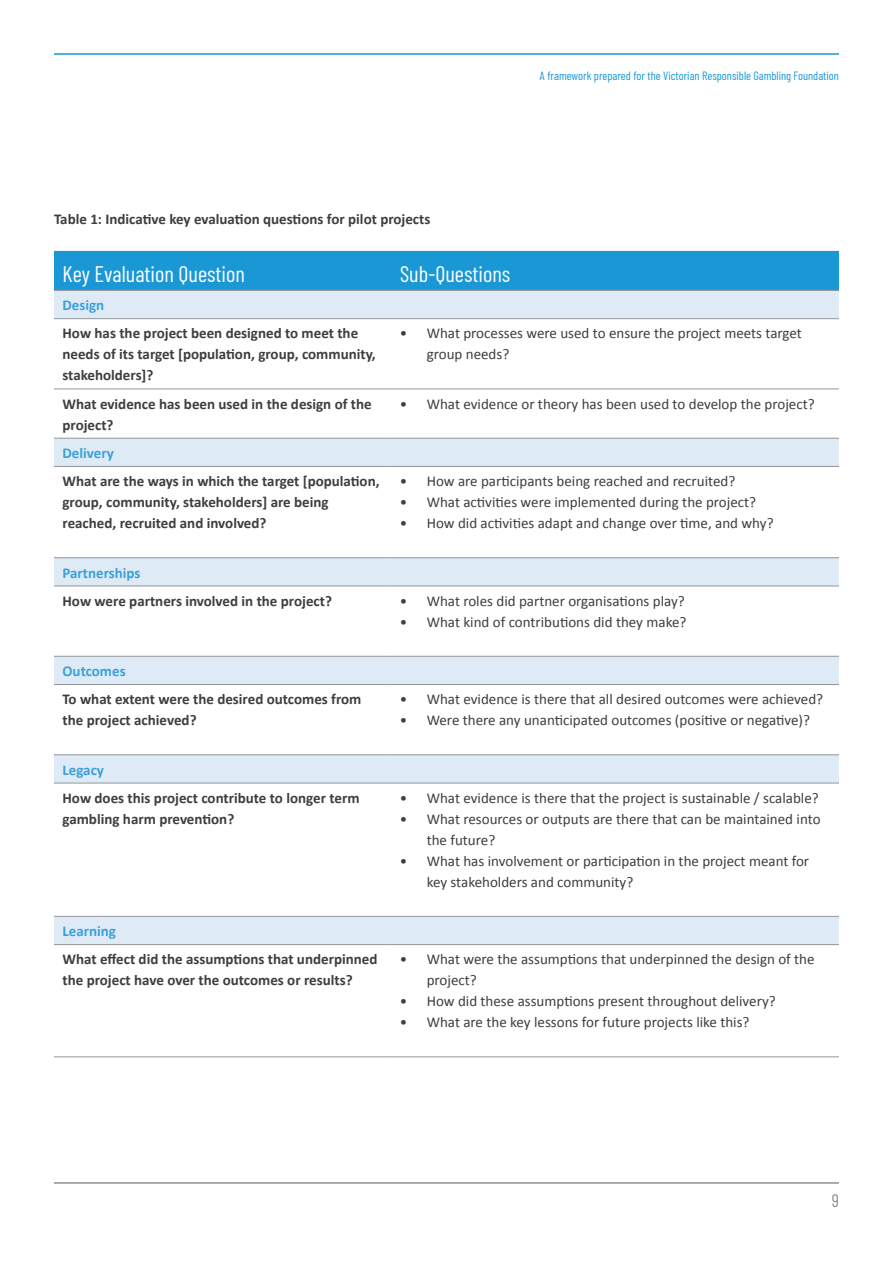
<style>
.page{position:relative;width:893px;height:1263px;background:#fff}
.page>*{position:absolute;margin:0;border:0;box-sizing:border-box;transform-origin:0 0}
.t1{font:22.5px "Barlow Condensed";color:#fff}
.t2{font:18px "Barlow Condensed";color:#8e918e}
.t3{font:15px/21px "Calibri";color:#3e3e3f}
.t4{font:700 15px/21px "Calibri";color:#3e3e3f}
.t5{font:700 15px "Calibri";color:#3ba0d9}
.t6{font:12px "Barlow Condensed";color:#1a98d6}
</style>
<div class="page">
<hr style="left:54px;top:53px;width:785px;height:2px;background:#1a98d6">
<hr style="left:54px;top:1182px;width:785px;height:2px;background:#8e918e">
<div style="left:54px;top:251px;width:785px;height:39px;background:#1a98d6"></div>
<svg style="left:54px;top:291px;width:785px;height:653px"></svg>
<hr style="left:54px;top:290px;width:337px;height:1px;background:#939598">
<hr style="left:391px;top:290px;width:448px;height:1px;background:#939598">
<hr style="left:54px;top:318px;width:337px;height:1px;background:#939598">
<hr style="left:391px;top:318px;width:448px;height:1px;background:#939598">
<hr style="left:54px;top:389px;width:337px;height:1px;background:#939598">
<hr style="left:391px;top:389px;width:448px;height:1px;background:#939598">
<hr style="left:54px;top:438px;width:337px;height:1px;background:#939598">
<hr style="left:391px;top:438px;width:448px;height:1px;background:#939598">
<hr style="left:54px;top:466px;width:337px;height:1px;background:#939598">
<hr style="left:391px;top:466px;width:448px;height:1px;background:#939598">
<hr style="left:54px;top:557px;width:337px;height:1px;background:#939598">
<hr style="left:391px;top:557px;width:448px;height:1px;background:#939598">
<hr style="left:54px;top:586px;width:337px;height:1px;background:#939598">
<hr style="left:391px;top:586px;width:448px;height:1px;background:#939598">
<hr style="left:54px;top:656px;width:337px;height:1px;background:#939598">
<hr style="left:391px;top:656px;width:448px;height:1px;background:#939598">
<hr style="left:54px;top:684px;width:337px;height:1px;background:#939598">
<hr style="left:391px;top:684px;width:448px;height:1px;background:#939598">
<hr style="left:54px;top:754px;width:337px;height:1px;background:#939598">
<hr style="left:391px;top:754px;width:448px;height:1px;background:#939598">
<hr style="left:54px;top:783px;width:337px;height:1px;background:#939598">
<hr style="left:391px;top:783px;width:448px;height:1px;background:#939598">
<hr style="left:54px;top:916px;width:337px;height:1px;background:#939598">
<hr style="left:391px;top:916px;width:448px;height:1px;background:#939598">
<hr style="left:54px;top:944px;width:337px;height:1px;background:#939598">
<hr style="left:391px;top:944px;width:448px;height:1px;background:#939598">
<hr style="left:54px;top:1056px;width:337px;height:1px;background:#939598">
<hr style="left:391px;top:1056px;width:448px;height:1px;background:#939598">
<p class="t4" style="left:54px;top:208px;width:378px">Table 1: Indicative key evaluation questions for pilot projects</p>
<p class="t6" style="left:539px;top:68px;width:301px">A framework prepared for the Victorian Responsible Gambling Foundation</p>
<h1 class="t1" style="left:63px;top:260px;width:184px">Key Evaluation Question</h1>
<h1 class="t1" style="left:400px;top:260px;width:112px">Sub-Questions</h1>
<p class="t5" style="left:63px;top:296px;width:43px">Design</p>
<p class="t4" style="left:63px;top:323px;width:315px">How has the project been designed to meet the needs of its target [population, group, community, stakeholders]?</p>
<p class="t3" style="left:427px;top:323px;width:377px;text-indent:-27px">• What processes were used to ensure the project meets target group needs?</p>
<p class="t4" style="left:63px;top:393px;width:311px">What evidence has been used in the design of the project?</p>
<p class="t3" style="left:400px;top:393px;width:416px">• What evidence or theory has been used to develop the project?</p>
<p class="t5" style="left:63px;top:443px;width:53px">Delivery</p>
<p class="t4" style="left:63px;top:471px;width:319px">What are the ways in which the target [population, group, community, stakeholders] are being reached, recruited and involved?</p>
<p class="t3" style="left:400px;top:471px;width:337px">• How are participants being reached and recruited?</p>
<p class="t3" style="left:400px;top:492px;width:358px">• What activities were implemented during the project?</p>
<p class="t3" style="left:400px;top:513px;width:375px">• How did activities adapt and change over time, and why?</p>
<p class="t5" style="left:63px;top:563px;width:80px">Partnerships</p>
<p class="t4" style="left:63px;top:590px;width:271px">How were partners involved in the project?</p>
<p class="t3" style="left:400px;top:590px;width:287px">• What roles did partner organisations play?</p>
<p class="t3" style="left:400px;top:611px;width:288px">• What kind of contributions did they make?</p>
<p class="t5" style="left:63px;top:661px;width:65px">Outcomes</p>
<p class="t4" style="left:63px;top:689px;width:300px">To what extent were the desired outcomes from the project achieved?</p>
<p class="t3" style="left:400px;top:689px;width:425px">• What evidence is there that all desired outcomes were achieved?</p>
<p class="t3" style="left:400px;top:710px;width:412px">• Were there any unanticipated outcomes (positive or negative)?</p>
<p class="t5" style="left:63px;top:760px;width:43px">Legacy</p>
<p class="t4" style="left:63px;top:787px;width:298px">How does this project contribute to longer term gambling harm prevention?</p>
<p class="t3" style="left:400px;top:787px;width:421px">• What evidence is there that the project is sustainable / scalable?</p>
<p class="t3" style="left:427px;top:808px;width:395px;text-indent:-27px">• What resources or outputs are there that can be maintained into the future?</p>
<p class="t3" style="left:427px;top:850px;width:384px;text-indent:-27px">• What has involvement or participation in the project meant for key stakeholders and community?</p>
<p class="t5" style="left:63px;top:921px;width:55px">Learning</p>
<p class="t4" style="left:63px;top:949px;width:316px">What effect did the assumptions that underpinned the project have over the outcomes or results?</p>
<p class="t3" style="left:427px;top:949px;width:389px;text-indent:-27px">• What were the assumptions that underpinned the design of the project?</p>
<p class="t3" style="left:400px;top:991px;width:378px">• How did these assumptions present throughout delivery?</p>
<p class="t3" style="left:400px;top:1012px;width:351px">• What are the key lessons for future projects like this?</p>
<p class="t2" style="left:832px;top:1190px;width:9px">9</p>
</div>
